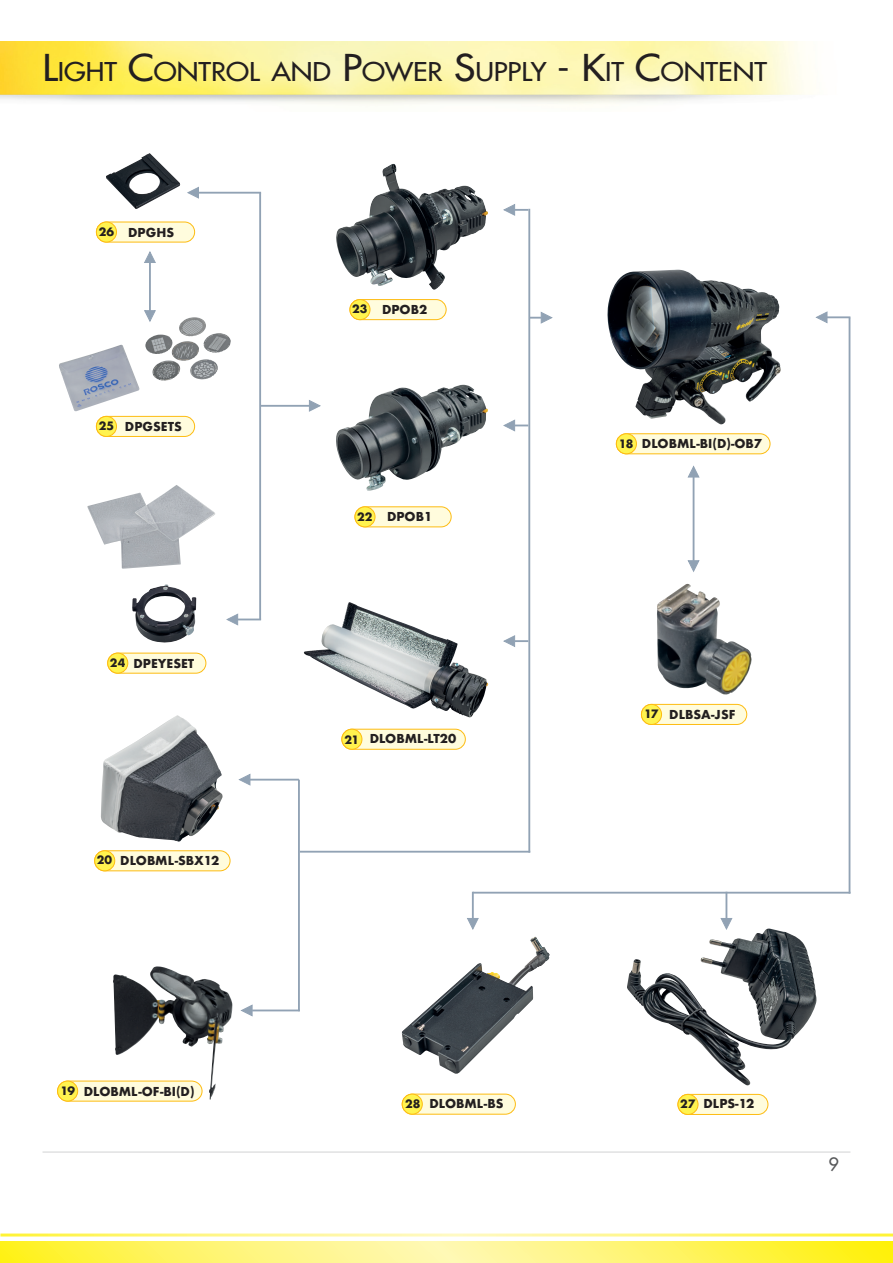
<style>
.page{position:relative;width:893px;height:1263px;background:#fff}
.page>*{position:absolute;margin:0;border:0;box-sizing:border-box;transform-origin:0 0}
.t1{font:500 25.2px "Futura LT Pro";color:#231f20;scale:1.1 1}
.t2{font:500 18px "Futura LT Pro";color:#57585a}
.t3{font:700 12px "Futura";color:#231f20}
.s1{font-size:36px}
.s2{font-size:11.25px}
</style>
<div class="page">
<img style="left:0;top:42px;width:810px;height:63px">
<svg style="left:0;top:1242px;width:893px;height:21px;background:#fff468"></svg>
<hr style="left:43px;top:1152px;width:807px;height:1px;background:#d1d2d4">
<img style="left:657px;top:584px;width:95px;height:111px">
<div style="left:641px;top:704px;width:106px;height:20px;background:#fffcdd;border-radius:10px"></div>
<div style="left:641px;top:704px;width:106px;height:21px;border:1px solid #fdbc12;border-radius:10px"></div>
<div style="left:641px;top:704px;width:20px;height:20px;background:#fff34f;border-radius:10px"></div>
<div style="left:641px;top:704px;width:21px;height:21px;border:1px solid #fdbc12;border-radius:10px"></div>
<div style="left:616px;top:434px;width:154px;height:20px;background:#fffcdd;border-radius:10px"></div>
<div style="left:616px;top:433px;width:154px;height:21px;border:1px solid #fdbc12;border-radius:10px"></div>
<div style="left:616px;top:434px;width:20px;height:20px;background:#fff34f;border-radius:10px"></div>
<div style="left:616px;top:433px;width:21px;height:21px;border:1px solid #fdbc12;border-radius:10px"></div>
<img style="left:303px;top:603px;width:185px;height:114px">
<div style="left:342px;top:729px;width:123px;height:20px;background:#fffcdd;border-radius:10px"></div>
<div style="left:341px;top:729px;width:125px;height:21px;border:1px solid #fdbc12;border-radius:10px"></div>
<div style="left:342px;top:729px;width:20px;height:20px;background:#fff34f;border-radius:10px"></div>
<div style="left:341px;top:729px;width:21px;height:21px;border:1px solid #fdbc12;border-radius:10px"></div>
<img style="left:101px;top:715px;width:122px;height:127px">
<div style="left:95px;top:851px;width:135px;height:20px;background:#fffcdd;border-radius:10px"></div>
<div style="left:94px;top:850px;width:136px;height:21px;border:1px solid #fdbc12;border-radius:10px"></div>
<div style="left:95px;top:851px;width:20px;height:20px;background:#fff34f;border-radius:10px"></div>
<div style="left:94px;top:850px;width:21px;height:21px;border:1px solid #fdbc12;border-radius:10px"></div>
<img style="left:627px;top:931px;width:190px;height:155px">
<div style="left:678px;top:1094px;width:90px;height:20px;background:#fffcdd;border-radius:10px"></div>
<div style="left:678px;top:1094px;width:90px;height:21px;border:1px solid #fdbc12;border-radius:10px"></div>
<div style="left:678px;top:1094px;width:20px;height:20px;background:#fff34f;border-radius:10px"></div>
<div style="left:678px;top:1094px;width:20px;height:21px;border:1px solid #fdbc12;border-radius:10px"></div>
<svg style="left:467px;top:917px;width:12px;height:13px"></svg>
<hr style="left:472px;top:892px;width:2px;height:28px;background:#91a2b4">
<img style="left:87px;top:485px;width:128px;height:158px">
<div style="left:108px;top:653px;width:98px;height:20px;background:#fffcdd;border-radius:10px"></div>
<div style="left:107px;top:653px;width:99px;height:20px;border:1px solid #fdbc12;border-radius:10px"></div>
<div style="left:108px;top:653px;width:20px;height:20px;background:#fff34f;border-radius:10px"></div>
<div style="left:107px;top:653px;width:21px;height:20px;border:1px solid #fdbc12;border-radius:10px"></div>
<hr style="left:259px;top:193px;width:2px;height:427px;background:#91a2b4">
<hr style="left:236px;top:618px;width:25px;height:2px;background:#91a2b4">
<svg style="left:226px;top:613px;width:13px;height:13px"></svg>
<img style="left:59px;top:317px;width:172px;height:95px">
<div style="left:96px;top:416px;width:99px;height:20px;background:#fffcdd;border-radius:10px"></div>
<div style="left:96px;top:416px;width:99px;height:21px;border:1px solid #fdbc12;border-radius:10px"></div>
<div style="left:96px;top:416px;width:20px;height:20px;background:#fff34f;border-radius:10px"></div>
<div style="left:96px;top:416px;width:21px;height:21px;border:1px solid #fdbc12;border-radius:10px"></div>
<hr style="left:198px;top:192px;width:63px;height:2px;background:#91a2b4">
<svg style="left:187px;top:186px;width:12px;height:13px"></svg>
<hr style="left:473px;top:892px;width:377px;height:1px;background:#91a2b4">
<hr style="left:849px;top:318px;width:1px;height:575px;background:#91a2b4">
<hr style="left:825px;top:316px;width:25px;height:2px;background:#91a2b4">
<svg style="left:815px;top:311px;width:13px;height:13px"></svg>
<svg style="left:687px;top:560px;width:13px;height:12px"></svg>
<hr style="left:693px;top:475px;width:1px;height:89px;background:#91a2b4">
<svg style="left:687px;top:465px;width:13px;height:13px"></svg>
<svg style="left:530px;top:311px;width:23px;height:13px"></svg>
<hr style="left:528px;top:209px;width:2px;height:644px;background:#91a2b4">
<svg style="left:240px;top:1004px;width:13px;height:13px"></svg>
<hr style="left:252px;top:1009px;width:48px;height:2px;background:#91a2b4">
<img style="left:336px;top:164px;width:152px;height:126px">
<img style="left:336px;top:384px;width:152px;height:107px">
<svg style="left:308px;top:400px;width:13px;height:12px"></svg>
<hr style="left:260px;top:405px;width:50px;height:2px;background:#91a2b4">
<hr style="left:298px;top:780px;width:2px;height:231px;background:#91a2b4">
<hr style="left:300px;top:851px;width:230px;height:2px;background:#91a2b4">
<svg style="left:238px;top:773px;width:13px;height:13px"></svg>
<hr style="left:250px;top:779px;width:49px;height:1px;background:#91a2b4">
<svg style="left:503px;top:635px;width:25px;height:12px"></svg>
<svg style="left:503px;top:419px;width:25px;height:13px"></svg>
<div style="left:355px;top:507px;width:96px;height:20px;background:#fffcdd;border-radius:10px"></div>
<div style="left:355px;top:506px;width:96px;height:21px;border:1px solid #fdbc12;border-radius:10px"></div>
<div style="left:355px;top:507px;width:20px;height:20px;background:#fff34f;border-radius:10px"></div>
<div style="left:355px;top:506px;width:20px;height:21px;border:1px solid #fdbc12;border-radius:10px"></div>
<svg style="left:503px;top:204px;width:25px;height:12px"></svg>
<div style="left:350px;top:300px;width:96px;height:20px;background:#fffcdd;border-radius:10px"></div>
<div style="left:350px;top:299px;width:96px;height:21px;border:1px solid #fdbc12;border-radius:10px"></div>
<div style="left:350px;top:300px;width:20px;height:20px;background:#fff34f;border-radius:10px"></div>
<div style="left:350px;top:299px;width:20px;height:21px;border:1px solid #fdbc12;border-radius:10px"></div>
<div style="left:96px;top:222px;width:99px;height:20px;background:#fffcdd;border-radius:10px"></div>
<div style="left:96px;top:222px;width:99px;height:20px;border:1px solid #fdbc12;border-radius:10px"></div>
<div style="left:96px;top:222px;width:20px;height:20px;background:#fff34f;border-radius:10px"></div>
<div style="left:96px;top:222px;width:21px;height:20px;border:1px solid #fdbc12;border-radius:10px"></div>
<img style="left:106px;top:153px;width:74px;height:56px">
<hr style="left:149px;top:260px;width:2px;height:51px;background:#91a2b4">
<svg style="left:144px;top:251px;width:12px;height:12px"></svg>
<svg style="left:143px;top:310px;width:14px;height:12px"></svg>
<img style="left:402px;top:937px;width:148px;height:137px">
<div style="left:402px;top:1094px;width:113px;height:20px;background:#fffcdd;border-radius:10px"></div>
<div style="left:402px;top:1094px;width:114px;height:20px;border:1px solid #fdbc12;border-radius:10px"></div>
<div style="left:402px;top:1094px;width:20px;height:20px;background:#fff34f;border-radius:10px"></div>
<div style="left:402px;top:1094px;width:21px;height:20px;border:1px solid #fdbc12;border-radius:10px"></div>
<svg style="left:720px;top:917px;width:13px;height:13px"></svg>
<hr style="left:725px;top:892px;width:2px;height:28px;background:#91a2b4">
<img style="left:113px;top:966px;width:120px;height:134px">
<img style="left:607px;top:270px;width:174px;height:155px">
<svg style="left:57px;top:1080px;width:146px;height:22px;background:#fef5ca"></svg>
<div style="left:58px;top:1081px;width:20px;height:20px;background:#fff34f;border-radius:10px"></div>
<div style="left:57px;top:1081px;width:21px;height:20px;border:1px solid #fdbc12;border-radius:10px"></div>
<h1 class="t1" style="left:43px;top:53px;width:660px"><span class="s1">L</span>IGHT <span class="s1">C</span>ONTROL AND <span class="s1">P</span>OWER <span class="s1">S</span>UPPLY <span class="s1">- K</span>IT <span class="s1">C</span>ONTENT</h1>
<p class="t3" style="left:99px;top:223px;width:77px"><span class="s2">26</span> DPGHS</p>
<p class="t3" style="left:99px;top:418px;width:85px"><span class="s2">25</span> DPGSETS</p>
<p class="t3" style="left:110px;top:655px;width:86px"><span class="s2">24</span> DPEYESET</p>
<p class="t3" style="left:97px;top:852px;width:124px"><span class="s2">20</span> DLOBML-SBX12</p>
<p class="t3" style="left:352px;top:301px;width:76px"><span class="s2">23</span> DPOB2</p>
<p class="t3" style="left:357px;top:508px;width:76px"><span class="s2">22</span> DPOB1</p>
<p class="t3" style="left:344px;top:730px;width:113px"><span class="s2">21</span> DLOBML-LT20</p>
<p class="t3" style="left:619px;top:435px;width:145px"><span class="s2">18</span> DLOBML-BI(D)-OB7</p>
<p class="t3" style="left:644px;top:706px;width:93px"><span class="s2">17</span> DLBSA-JSF</p>
<p class="t3" style="left:60px;top:1082px;width:136px"><span class="s2">19</span> DLOBML-OF-BI(D)</p>
<p class="t3" style="left:405px;top:1095px;width:100px"><span class="s2">28</span> DLOBML-BS</p>
<p class="t3" style="left:680px;top:1095px;width:75px"><span class="s2">27</span> DLPS-12</p>
<h2 class="t2" style="left:828px;top:1151px;width:12px">9</h2>
</div>
